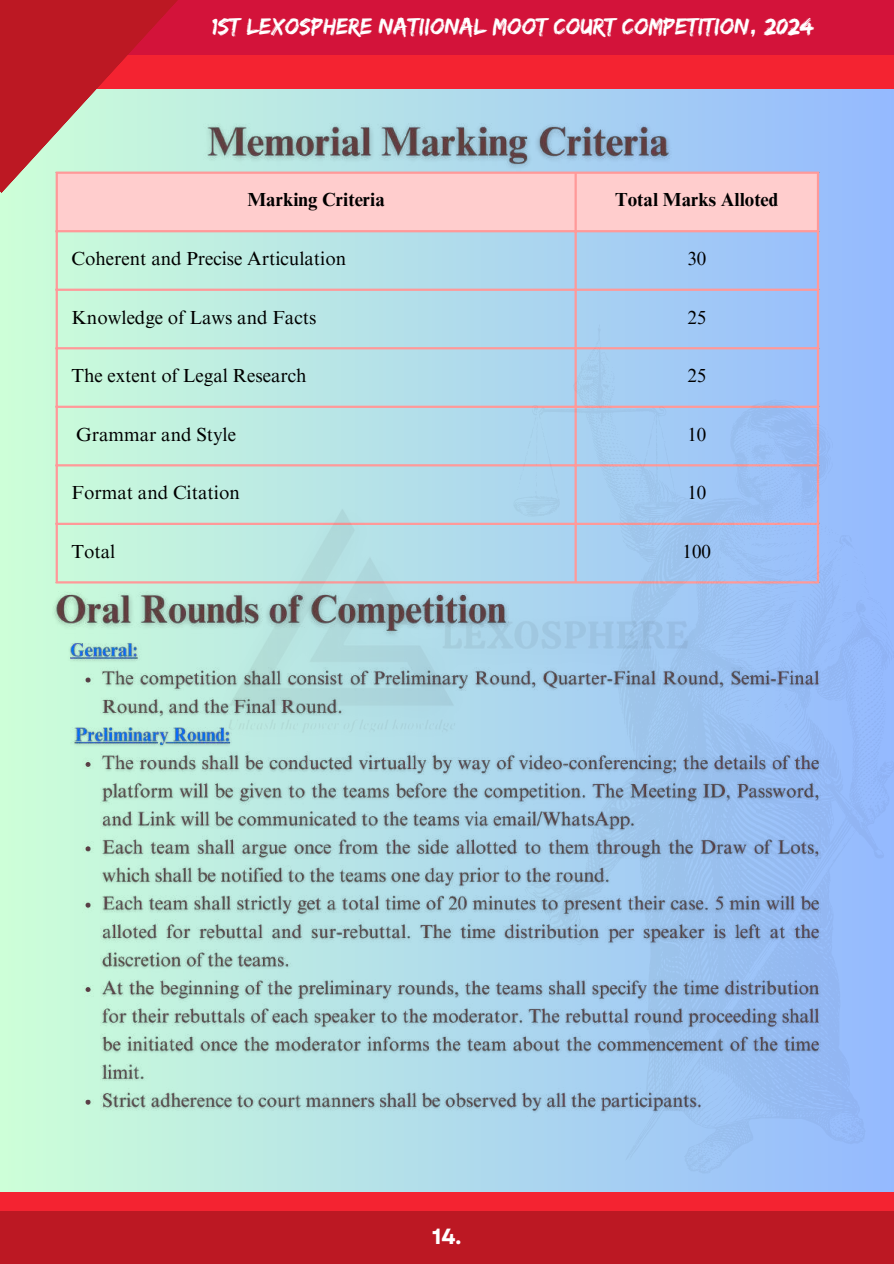
<style>
.page{position:relative;width:894px;height:1264px;background:#fff}
.page>*{position:absolute;margin:0;border:0;box-sizing:border-box;transform-origin:0 0}
.t1{font:24px "Edo";color:#fff}
.t2{font:700 21.9px "Garet";color:#fff}
.t3{font:18.9px "Times NRMT Pro";color:#000}
.t4{font:700 18.9px "Times NRMT Pro";color:#000}
</style>
<div class="page">
<div style="left:0;top:0;width:893px;height:1263px;background:linear-gradient(to right,#cdffd8,#96b9fd)"></div>
<div style="left:44px;top:52px;width:849px;height:37px;background:#f42331"></div>
<div style="left:0;top:1192px;width:893px;height:37px;background:#f42331"></div>
<div style="left:56px;top:0;width:837px;height:55px;background:#d3133a"></div>
<div style="left:0;top:1211px;width:893px;height:52px;background:#bc1823"></div>
<hr style="left:56px;top:174px;width:2px;height:407px;background:#f99">
<hr style="left:574px;top:174px;width:2px;height:407px;background:#f99">
<hr style="left:816px;top:174px;width:2px;height:407px;background:#f99">
<hr style="left:56px;top:230px;width:762px;height:2px;background:#f99">
<hr style="left:56px;top:288px;width:762px;height:3px;background:#f99">
<hr style="left:56px;top:347px;width:762px;height:2px;background:#f99">
<hr style="left:56px;top:405px;width:762px;height:3px;background:#f99">
<hr style="left:56px;top:464px;width:762px;height:2px;background:#f99">
<hr style="left:56px;top:522px;width:762px;height:3px;background:#f99">
<hr style="left:56px;top:581px;width:762px;height:2px;background:#f99">
<svg style="left:0;top:0;width:818px;height:231px"></svg>
<img style="left:141px;top:502px;width:372px;height:83px">
<svg style="left:513px;top:324px;width:380px;height:849px;background:#9fc3f3"></svg>
<img style="left:197px;top:117px;width:481px;height:59px">
<img style="left:46px;top:585px;width:470px;height:58px">
<img style="left:64px;top:637px;width:762px;height:480px">
<p class="t1" style="left:212px;top:12px;width:602px">1ST LEXOSPHERE NATIIONAL MOOT COURT COMPETITION, 2024</p>
<p class="t4" style="left:247px;top:193px;width:139px">Marking Criteria</p>
<p class="t4" style="left:615px;top:193px;width:165px">Total Marks Alloted</p>
<p class="t3" style="left:71px;top:251px;width:276px">Coherent and Precise Articulation</p>
<p class="t3" style="left:687px;top:251px;width:20px">30</p>
<p class="t3" style="left:71px;top:310px;width:246px">Knowledge of Laws and Facts</p>
<p class="t3" style="left:687px;top:310px;width:20px">25</p>
<p class="t3" style="left:71px;top:368px;width:237px">The extent of Legal Research</p>
<p class="t3" style="left:687px;top:368px;width:20px">25</p>
<p class="t3" style="left:76px;top:427px;width:161px">Grammar and Style</p>
<p class="t3" style="left:687px;top:427px;width:20px">10</p>
<p class="t3" style="left:71px;top:485px;width:170px">Format and Citation</p>
<p class="t3" style="left:687px;top:485px;width:20px">10</p>
<p class="t3" style="left:71px;top:544px;width:45px">Total</p>
<p class="t3" style="left:682px;top:544px;width:30px">100</p>
<p class="t2" style="left:432px;top:1220px;width:31px">14.</p>
</div>
